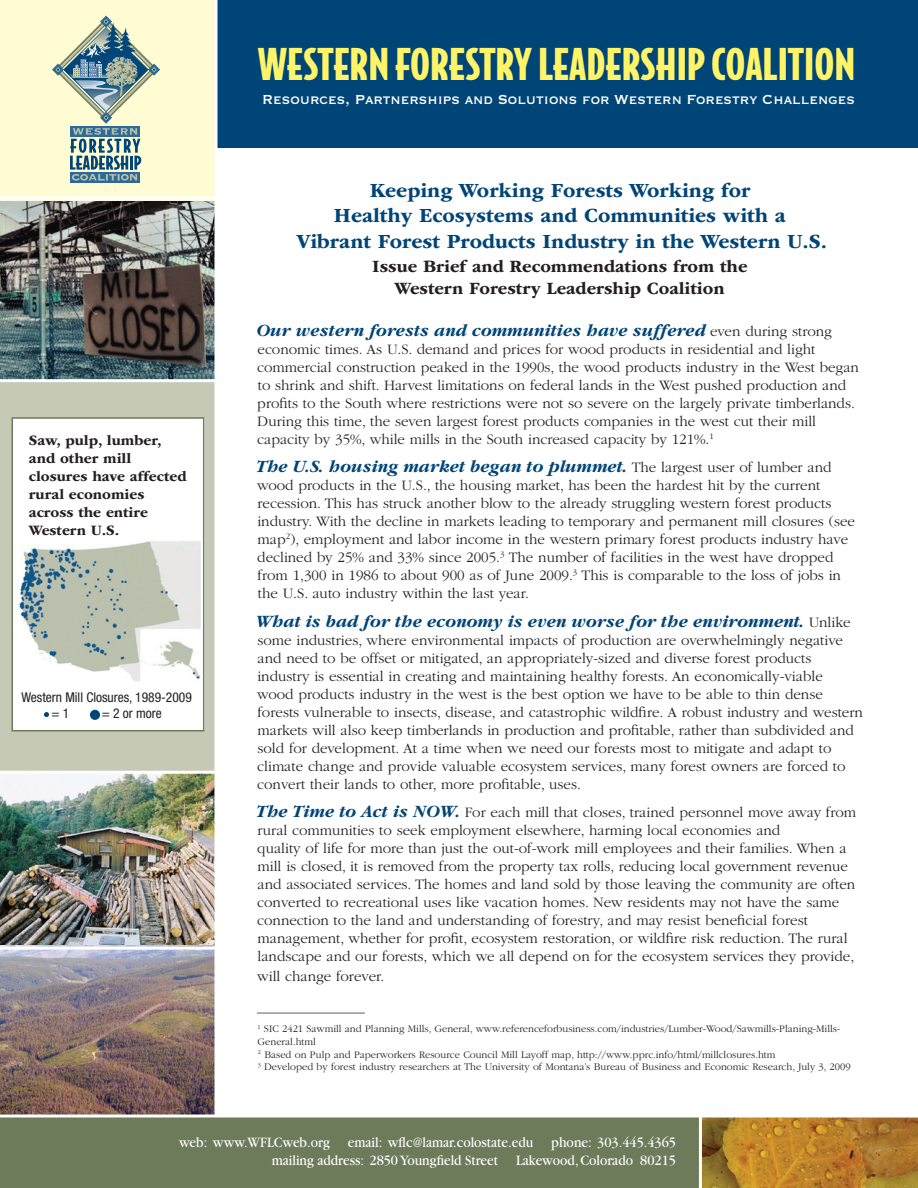
<style>
.page{position:relative;width:918px;height:1188px;background:#fff}
.page>*{position:absolute;margin:0;border:0;box-sizing:border-box;transform-origin:0 0}
.subhead{font:900 41.55px "Bodega Sans";color:#fff468}
.t1{font:21px/25.2px "ITC Garamond MM 595 625";color:#004577;text-align:center}
.body_copy_small{font:italic 700 18px "Garamond";color:#004577}
.t2{font:18px/21.6px "ITC Garamond MM 595 625";color:#231f20;text-align:center}
.body_copy{font:17.1px "Copperplate Thirty One BC";color:#fff;scale:.9 1}
.body_copy_small-2{font:15px/18px "ITC Garamond MM 300 625";letter-spacing:-.02em;color:#231f20}
.t3{font:15px "Garamond";color:#fff;scale:.9 1}
.body_copy_small-3{font:15px/18px "ITC Garamond MM 595 625";color:#231f20}
.body_copy_small-4{font:condensed 13.5px "Helvetica Neue";color:#231f20}
.footnote{font:10.5px/12.6px "ITC Garamond MM 300 625";letter-spacing:-.02em;color:#231f20}
.s1{font-family:"ITC Garamond MM 300 625";font-weight:400;font-style:normal;font-size:15px;color:#231f20}
.s2{font-family:"Garamond";font-weight:700;font-style:italic;font-size:18px;color:#004577}
</style>
<div class="page">
<div style="left:0;top:162px;width:216px;height:918px;background:#c6c9b5"></div>
<img style="left:0;top:200px;width:214px;height:179px">
<hr style="left:0;top:379px;width:216px;height:3px;background:#fff">
<img style="left:0;top:774px;width:214px;height:171px">
<div style="left:0;top:0;width:918px;height:147px;background:#004577"></div>
<div style="left:0;top:0;width:216px;height:200px;background:#fffbd3"></div>
<div style="left:70px;top:172px;width:70px;height:11px;background:#2d6a98"></div>
<svg style="left:52px;top:16px;width:108px;height:165px"></svg>
<hr style="left:257px;top:1012px;width:108px;height:2px;background:#939598">
<img style="left:0;top:945px;width:214px;height:169px">
<div style="left:0;top:1116px;width:918px;height:72px;background:#6d7b5b"></div>
<img style="left:702px;top:1118px;width:216px;height:70px">
<hr style="left:699px;top:1080px;width:3px;height:108px;background:#fff">
<hr style="left:0;top:196px;width:216px;height:4px;background:#fffef4">
<svg style="left:0;top:1114px;width:918px;height:4px"></svg>
<hr style="left:0;top:947px;width:216px;height:3px;background:#fff">
<hr style="left:0;top:771px;width:216px;height:3px;background:#fff">
<svg style="left:214px;top:0;width:4px;height:1117px;fill:#fff"></svg>
<div style="left:13px;top:418px;width:191px;height:312px;background:#fff"></div>
<img style="left:19px;top:541px;width:182px;height:141px">
<div style="left:12px;top:417px;width:192px;height:314px;border:2px solid #6d7b5b"></div>
<svg style="left:44px;top:712px;width:5px;height:5px"></svg>
<div style="left:90px;top:710px;width:10px;height:10px;background:#004577;border-radius:50%"></div>
<p class="body_copy_small-3" style="left:29px;top:431px;width:159px">Saw, pulp, lumber, and other mill closures have affected rural economies across the entire<br>Western U.S.</p>
<p class="body_copy_small-4" style="left:21px;top:689px;width:172px">Western Mill Closures, 1989-2009</p>
<p class="body_copy_small-4" style="left:52px;top:706px;width:19px">= 1</p>
<p class="body_copy_small-4" style="left:102px;top:706px;width:62px">= 2 or more</p>
<p class="subhead" style="left:258px;top:37px;width:599px">WESTERN FORESTRY LEADERSHIP COALITION</p>
<p class="body_copy" style="left:262px;top:91px;width:660px">Resources, Partnerships and Solutions for Western Forestry Challenges</p>
<p class="t1" style="left:297px;top:178px;width:532px">Keeping Working Forests Working for<br>Healthy Ecosystems and Communities with a<br>Vibrant Forest Products Industry in the Western U.S.</p>
<p class="t2" style="left:372px;top:256px;width:377px">Issue Brief and Recommendations from the<br>Western Forestry Leadership Coalition</p>
<p class="body_copy_small" style="left:256px;top:320px;width:578px">Our western forests and communities have suffered <span class="s1">even during strong</span></p>
<p class="body_copy_small-2" style="left:257px;top:340px;width:604px">economic times. As U.S. demand and prices for wood products in residential and light commercial construction peaked in the 1990s, the wood products industry in the West began to shrink and shift. Harvest limitations on federal lands in the West pushed production and profits to the South where restrictions were not so severe on the largely private timberlands.<br>During this time, the seven largest forest products companies in the west cut their mill capacity by 35%, while mills in the South increased capacity by 121%.<sup>1</sup></p>
<p class="body_copy_small" style="left:256px;top:457px;width:577px">The U.S. housing market began to plummet. <span class="s1">The largest user of lumber and</span></p>
<p class="body_copy_small-2" style="left:257px;top:477px;width:600px">wood products in the U.S., the housing market, has been the hardest hit by the current recession. This has struck another blow to the already struggling western forest products industry. With the decline in markets leading to temporary and permanent mill closures (see map<sup>2</sup>), employment and labor income in the western primary forest products industry have declined by 25% and 33% since 2005.<sup>3</sup> The number of facilities in the west have dropped from 1,300 in 1986 to about 900 as of June 2009.<sup>3</sup> This is comparable to the loss of jobs in the U.S. auto industry within the last year.</p>
<p class="body_copy_small" style="left:255px;top:611px;width:597px">What is bad for the economy is even worse for the environment. <span class="s1">Unlike</span></p>
<p class="body_copy_small-2" style="left:257px;top:631px;width:608px">some industries, where environmental impacts of production are overwhelmingly negative and need to be offset or mitigated, an appropriately-sized and diverse forest products industry is essential in creating and maintaining healthy forests. An economically-viable<br>wood products industry in the west is the best option we have to be able to thin dense forests vulnerable to insects, disease, and catastrophic wildfire. A robust industry and western markets will also keep timberlands in production and profitable, rather than subdivided and sold for development. At a time when we need our forests most to mitigate and adapt to climate change and provide valuable ecosystem services, many forest owners are forced to convert their lands to other, more profitable, uses.</p>
<p class="body_copy_small-2" style="left:256px;top:803px;width:602px"><span class="s2">The Time to Act is NOW.</span> For each mill that closes, trained personnel move away from rural communities to seek employment elsewhere, harming local economies and<br>quality of life for more than just the out-of-work mill employees and their families. When a mill is closed, it is removed from the property tax rolls, reducing local government revenue and associated services. The homes and land sold by those leaving the community are often converted to recreational uses like vacation homes. New residents may not have the same connection to the land and understanding of forestry, and may resist beneficial forest management, whether for profit, ecosystem restoration, or wildfire risk reduction. The rural landscape and our forests, which we all depend on for the ecosystem services they provide,</p>
<p class="body_copy_small-2" style="left:257px;top:967px;width:129px">will change forever.</p>
<p class="footnote" style="left:257px;top:1023px;width:584px"><sup>1</sup> SIC 2421 Sawmill and Planning Mills, General, www.referenceforbusiness.com/industries/Lumber-Wood/Sawmills-Planing-Mills-<br>General.html</p>
<p class="footnote" style="left:258px;top:1048px;width:519px"><sup>2</sup> Based on Pulp and Paperworkers Resource Council Mill Layoff map, http://www.pprc.info/html/millclosures.htm</p>
<p class="footnote" style="left:258px;top:1061px;width:595px"><sup>3</sup> Developed by forest industry researchers at The University of Montana’s Bureau of Business and Economic Research, July 3, 2009</p>
<p class="t3" style="left:179px;top:1135px;width:554px">web: www.WFLCweb.org email: wflc@lamar.colostate.edu phone: 303.445.4365</p>
<p class="t3" style="left:272px;top:1153px;width:451px">mailing address: 2850 Youngfield Street Lakewood, Colorado 80215</p>
</div>
